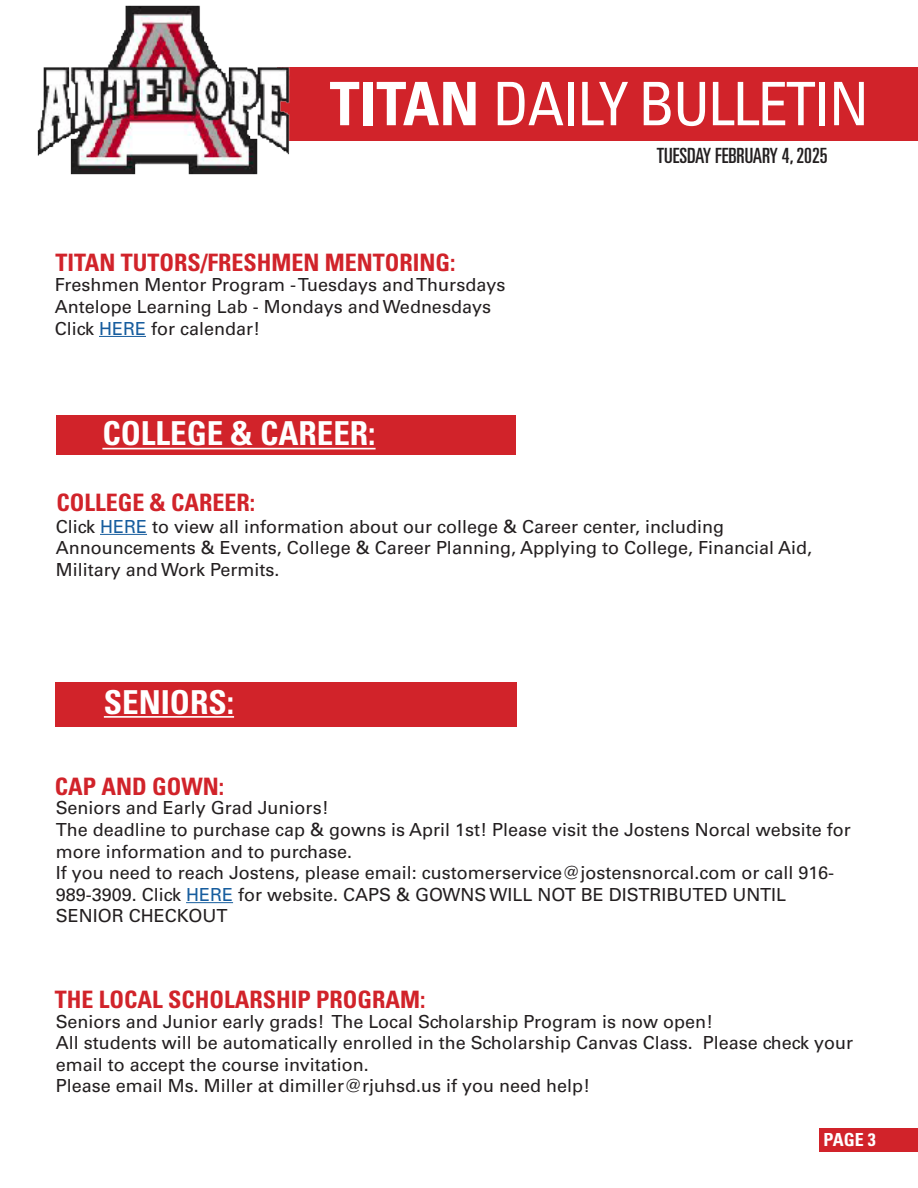
<style>
.page{position:relative;width:918px;height:1188px;background:#fff}
.page>*{position:absolute;margin:0;border:0;box-sizing:border-box;transform-origin:0 0}
.t1{font:condensed 60px "Univers LT Std";letter-spacing:-.03em;color:#fff}
.t2{font:700 condensed 33px "Univers LT Std";color:#fff}
.t3{font:700 condensed 24px "Univers LT Std";color:#d1232a}
.t4{font:ultra-condensed 21px "Univers LT Std";color:#231f20}
.t5{font:18px/21.6px "Univers LT Std";color:#231f20}
.t6{font:700 condensed 18px "Univers LT Std";color:#fff}
.s1{font-weight:700}
.s2{color:#175d9e}
</style>
<div class="page">
<div style="left:819px;top:1128px;width:99px;height:24px;background:#d1232a"></div>
<div style="left:277px;top:68px;width:641px;height:73px;background:#d1232a"></div>
<img style="left:37px;top:5px;width:263px;height:170px">
<div style="left:56px;top:415px;width:459px;height:40px;background:#d1232a"></div>
<hr style="left:102px;top:448px;width:274px;height:1px;background:#fff">
<hr style="left:100px;top:534px;width:47px;height:1px;background:#175d9e">
<div style="left:55px;top:682px;width:461px;height:44px;background:#d1232a"></div>
<hr style="left:104px;top:716px;width:130px;height:2px;background:#fff">
<hr style="left:186px;top:902px;width:47px;height:1px;background:#175d9e">
<hr style="left:99px;top:336px;width:47px;height:1px;background:#175d9e">
<p class="t1" style="left:330px;top:66px;width:541px"><span class="s1">TITAN</span> DAILY BULLETIN</p>
<p class="t4" style="left:657px;top:144px;width:172px">TUESDAY FEBRUARY 4, 2025</p>
<p class="t3" style="left:56px;top:248px;width:401px">TITAN TUTORS/FRESHMEN MENTORING:</p>
<p class="t5" style="left:55px;top:274px;width:452px">Freshmen Mentor Program - Tuesdays and Thursdays</p>
<p class="t5" style="left:55px;top:296px;width:438px">Antelope Learning Lab - Mondays and Wednesdays</p>
<p class="t5" style="left:55px;top:318px;width:207px">Click <span class="s2">HERE</span> for calendar!</p>
<p class="t2" style="left:102px;top:413px;width:275px">COLLEGE &amp; CAREER:</p>
<p class="t3" style="left:56px;top:488px;width:200px">COLLEGE &amp; CAREER:</p>
<p class="t5" style="left:56px;top:516px;width:758px">Click <span class="s2">HERE</span> to view all information about our college &amp; Career center, including<br>Announcements &amp; Events, College &amp; Career Planning, Applying to College, Financial Aid,<br>Military and Work Permits.</p>
<p class="t2" style="left:104px;top:682px;width:132px">SENIORS:</p>
<p class="t3" style="left:55px;top:772px;width:171px">CAP AND GOWN:</p>
<p class="t5" style="left:56px;top:797px;width:275px">Seniors and Early Grad Juniors!</p>
<p class="t5" style="left:56px;top:819px;width:797px">The deadline to purchase cap &amp; gowns is April 1st! Please visit the Jostens Norcal website for</p>
<p class="t5" style="left:56px;top:841px;width:298px">more information and to purchase.</p>
<p class="t5" style="left:56px;top:862px;width:780px">If you need to reach Jostens, please email: customerservice@jostensnorcal.com or call 916-</p>
<p class="t5" style="left:56px;top:884px;width:732px">989-3909. Click <span class="s2">HERE</span> for website. CAPS &amp; GOWNS WILL NOT BE DISTRIBUTED UNTIL<br>SENIOR CHECKOUT</p>
<p class="t3" style="left:55px;top:985px;width:372px">THE LOCAL SCHOLARSHIP PROGRAM:</p>
<p class="t5" style="left:56px;top:1011px;width:659px">Seniors and Junior early grads! The Local Scholarship Program is now open!</p>
<p class="t5" style="left:56px;top:1032px;width:799px">All students will be automatically enrolled in the Scholarship Canvas Class. Please check your email to accept the course invitation.</p>
<p class="t5" style="left:56px;top:1075px;width:536px">Please email Ms. Miller at dimiller@rjuhsd.us if you need help!</p>
<p class="t6" style="left:824px;top:1129px;width:54px">PAGE 3</p>
</div>
